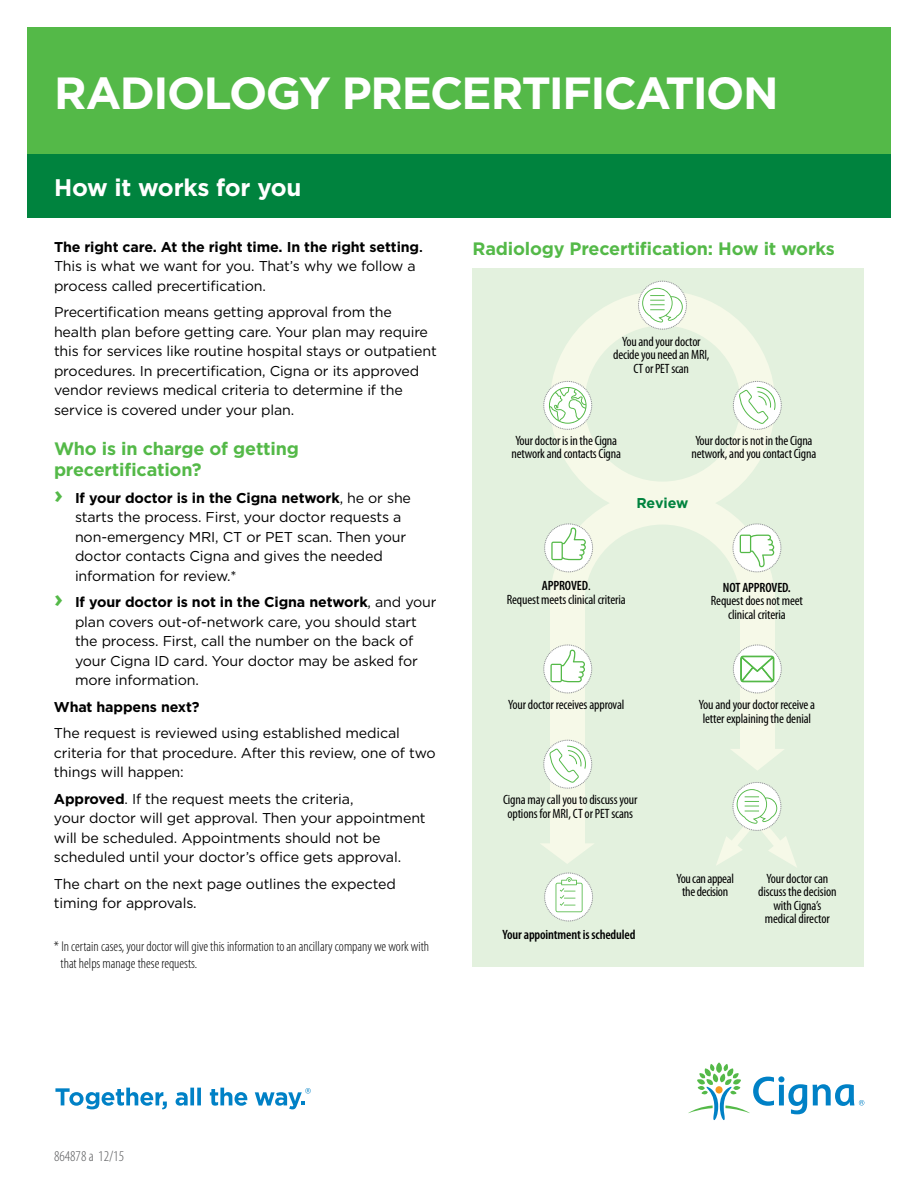
<style>
.page{position:relative;width:918px;height:1188px;background:#fff}
.page>*{position:absolute;margin:0;border:0;box-sizing:border-box;transform-origin:0 0}
.t1{font:700 45px "Gotham";letter-spacing:-.035em;color:#fff}
.t2{font:700 24px "Gotham";letter-spacing:-.01em;color:#fff}
.t3{font:700 18px/21px "Gotham";letter-spacing:-.01em;color:#54b948}
.t4{font:300 condensed 15px "Myriad Pro";color:#58595b}
.t5{font:14.25px/19.5px "Gotham";letter-spacing:-.01em;color:#000}
.t6{font:300 condensed 14.25px/16.5px "Myriad Pro";color:#000}
.t7{font:700 14.25px "Gotham";letter-spacing:-.01em;color:#000}
.t8{font:700 14.25px "Gotham";color:#00833e}
.t9{font:condensed 13.5px/13.5px "Myriad Pro";letter-spacing:-.01em;color:#000;text-align:center}
.t10{font:600 condensed 13.5px "Myriad Pro";letter-spacing:-.01em;color:#000}
.s1{font-weight:700}
.s2{font-weight:500}
.s3{font-weight:700;font-size:24px;color:#54b948}
.s4{font-weight:600}
</style>
<div class="page">
<div style="left:473px;top:268px;width:391px;height:699px;background:#e3f1de"></div>
<div style="left:740px;top:591px;width:34px;height:163px;background:#f6f9e8"></div>
<svg style="left:731px;top:749px;width:53px;height:21px"></svg>
<div style="left:550px;top:593px;width:34px;height:258px;background:#f6f9e8"></div>
<svg style="left:541px;top:843px;width:53px;height:21px"></svg>
<svg style="left:552px;top:294px;width:221px;height:196px"></svg>
<div style="left:27px;top:27px;width:864px;height:187px;background:#54b948"></div>
<div style="left:27px;top:154px;width:864px;height:64px;background:#00833e"></div>
<svg style="left:543px;top:381px;width:49px;height:49px"></svg>
<svg style="left:638px;top:281px;width:49px;height:49px"></svg>
<svg style="left:716px;top:782px;width:81px;height:85px"></svg>
<svg style="left:733px;top:381px;width:49px;height:49px"></svg>
<svg style="left:543px;top:740px;width:49px;height:49px"></svg>
<svg style="left:544px;top:490px;width:237px;height:113px"></svg>
<svg style="left:543px;top:645px;width:49px;height:48px"></svg>
<svg style="left:544px;top:873px;width:49px;height:48px"></svg>
<svg style="left:733px;top:645px;width:49px;height:48px"></svg>
<svg style="left:55px;top:1088px;width:112px;height:21px"></svg>
<svg style="left:176px;top:1088px;width:25px;height:18px"></svg>
<svg style="left:210px;top:1088px;width:37px;height:18px"></svg>
<svg style="left:255px;top:1088px;width:56px;height:21px"></svg>
<svg style="left:688px;top:1062px;width:176px;height:58px"></svg>
<h1 class="t1" style="left:54px;top:63px;width:726px">Radiology precertification</h1>
<h2 class="t2" style="left:54px;top:171px;width:249px">How it works for you</h2>
<p class="t5" style="left:54px;top:237px;width:370px"><span class="s1">The right care. At the right time. I n the right setting</span><span class="s2">.<br></span>This is what we want for you. That’s why we follow a process called precertification.</p>
<p class="t5" style="left:54px;top:302px;width:384px">Precertification means getting approval from the health plan before getting care. Your plan may require this for services like routine hospital stays or outpatient procedures. In precertification, Cigna or its approved vendor reviews medical criteria to determine if the service is covered under your plan.</p>
<p class="t3" style="left:54px;top:438px;width:247px">Who is in charge of getting precertification?</p>
<p class="t5" style="left:75px;top:488px;width:338px;text-indent:-21px"><span class="s3">›</span> <span class="s1">If your doctor is in the Cigna network</span>, he or she starts the process. First, your doctor requests a non-emergency MRI, CT or PET scan. Then your doctor contacts Cigna and gives the needed information for review.*</p>
<p class="t5" style="left:75px;top:592px;width:363px;text-indent:-21px"><span class="s3">›</span> <span class="s1">If your doctor is not in the Cigna network</span>, and your plan covers out-of-network care, you should start the process. First, call the number on the back of your Cigna ID card. Your doctor may be asked for more information.</p>
<p class="t7" style="left:54px;top:697px;width:147px">What happens next?</p>
<p class="t5" style="left:54px;top:723px;width:383px">The request is reviewed using established medical criteria for that procedure. After this review, one of two things will happen:</p>
<p class="t5" style="left:54px;top:789px;width:373px"><span class="s1">Approved</span>. If the request meets the criteria,<br>your doctor will get approval. Then your appointment will be scheduled. Appointments should not be scheduled until your doctor’s office gets approval.</p>
<p class="t5" style="left:54px;top:874px;width:343px">The chart on the next page outlines the expected timing for approvals.</p>
<p class="t6" style="left:61px;top:939px;width:370px;text-indent:-7px">* In certain cases, your doctor will give this information to an ancillary company we work with that helps manage these requests.</p>
<p class="t3" style="left:472px;top:238px;width:364px">Radiology Precertification: How it works</p>
<p class="t9" style="left:613px;top:335px;width:98px">You and your doctor decide you need an MRI,<br>CT or PET scan</p>
<p class="t9" style="left:511px;top:434px;width:111px;text-align:left">Your doctor is in the Cigna network and contacts Cigna</p>
<p class="t9" style="left:692px;top:434px;width:126px;text-align:left">Your doctor is not in the Cigna network, and you contact Cigna</p>
<p class="t8" style="left:636px;top:494px;width:54px">Review</p>
<p class="t9" style="left:507px;top:579px;width:120px"><span class="s4">APPROVED</span>.<br>Request meets clinical criteria</p>
<p class="t10" style="left:723px;top:580px;width:69px">NOT APPROVED.</p>
<p class="t9" style="left:711px;top:594px;width:94px">Request does not meet clinical criteria</p>
<p class="t9" style="left:508px;top:698px;width:118px">Your doctor receives approval</p>
<p class="t9" style="left:699px;top:698px;width:118px">You and your doctor receive a letter explaining the denial</p>
<p class="t9" style="left:503px;top:793px;width:136px">Cigna may call you to discuss your options for MRI, CT or PET scans</p>
<p class="t10" style="left:503px;top:927px;width:134px">Your appointment is scheduled</p>
<p class="t9" style="left:676px;top:872px;width:59px">You can appeal the decision</p>
<p class="t9" style="left:758px;top:872px;width:80px">Your doctor can discuss the decision with Cigna’s medical director</p>
<p class="t4" style="left:54px;top:1148px;width:72px">864878 a 12/15</p>
</div>
